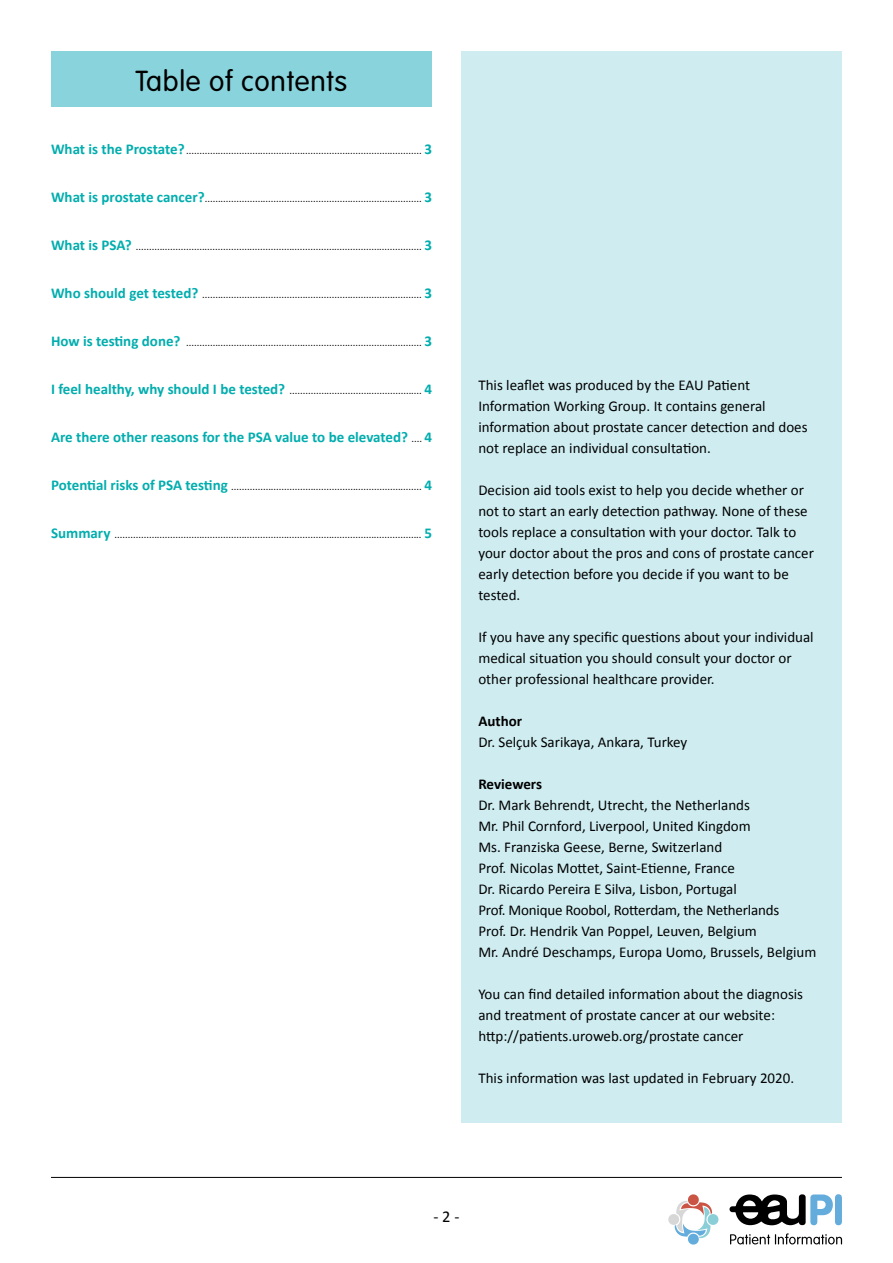
<style>
.page{position:relative;width:893px;height:1263px;background:#fff}
.page>*{position:absolute;margin:0;border:0;box-sizing:border-box;transform-origin:0 0}
.t1{font:300 28.5px "VAG Rounded";letter-spacing:.025em;color:#000}
.t2{font:16.5px "Calibri";color:#000}
.t3{font:15px/21px "Calibri";color:#000}
.t4{font:700 15px "Calibri";color:#02adae}
.t5{font:700 15px "Calibri";color:#000}
.t6{font:10.5px "Calibri";color:#000}
.s1{font-weight:700;font-size:15px;color:#02adae}
.s2{font-weight:400;font-size:10.5px;color:#000}
</style>
<div class="page">
<hr style="left:51px;top:1177px;width:791px;height:1px;background:#000">
<svg style="left:730px;top:1233px;width:112px;height:11px"></svg>
<svg style="left:729px;top:1194px;width:104px;height:32px"></svg>
<div style="left:835px;top:1194px;width:7px;height:31px;background:#63acdc;border-radius:4px"></div>
<svg style="left:668px;top:1194px;width:50px;height:50px"></svg>
<div style="left:51px;top:51px;width:381px;height:55px;background:#88d3dc"></div>
<div style="left:461px;top:51px;width:381px;height:1072px;background:#cfedf1"></div>
<h1 class="t1" style="left:135px;top:65px;width:213px">Table of contents</h1>
<p class="t6" style="left:51px;top:144px;width:383px"><span class="s1">What is the Prostate?</span>......................................................................................... <span class="s1">3</span></p>
<p class="t6" style="left:51px;top:192px;width:382px"><span class="s1">What is prostate cancer?</span>.................................................................................. <span class="s1">3</span></p>
<p class="t6" style="left:51px;top:240px;width:382px"><span class="s1">What is PSA?</span> ............................................................................................................ <span class="s1">3</span></p>
<p class="t6" style="left:51px;top:288px;width:382px"><span class="s1">Who should get tested?</span> ................................................................................... <span class="s1">3</span></p>
<p class="t6" style="left:51px;top:336px;width:382px"><span class="s1">How is testing done?</span> ......................................................................................... <span class="s1">3</span></p>
<p class="t6" style="left:51px;top:384px;width:382px"><span class="s1">I feel healthy, why should I be tested?</span> .................................................. <span class="s1">4</span></p>
<p class="t4" style="left:51px;top:428px;width:382px">Are there other reasons for the PSA value to be elevated? <span class="s2">....</span> 4</p>
<p class="t6" style="left:51px;top:480px;width:382px"><span class="s1">Potential risks of PSA testing</span> ........................................................................ <span class="s1">4</span></p>
<p class="t6" style="left:51px;top:528px;width:382px"><span class="s1">Summary</span> .................................................................................................................... <span class="s1">5</span></p>
<p class="t3" style="left:478px;top:374px;width:331px">This leaflet was produced by the EAU Patient Information Working Group. It contains general information about prostate cancer detection and does not replace an individual consultation.</p>
<p class="t3" style="left:478px;top:479px;width:337px">Decision aid tools exist to help you decide whether or not to start an early detection pathway. None of these tools replace a consultation with your doctor. Talk to your doctor about the pros and cons of prostate cancer early detection before you decide if you want to be tested.</p>
<p class="t3" style="left:478px;top:626px;width:337px">If you have any specific questions about your individual medical situation you should consult your doctor or other professional healthcare provider.</p>
<p class="t5" style="left:478px;top:712px;width:45px">Author</p>
<p class="t3" style="left:478px;top:731px;width:210px">Dr. Selçuk Sarikaya, Ankara, Turkey</p>
<p class="t5" style="left:478px;top:775px;width:65px">Reviewers</p>
<p class="t3" style="left:478px;top:794px;width:339px">Dr. Mark Behrendt, Utrecht, the Netherlands<br>Mr. Phil Cornford, Liverpool, United Kingdom<br>Ms. Franziska Geese, Berne, Switzerland<br>Prof. Nicolas Mottet, Saint-Etienne, France<br>Dr. Ricardo Pereira E Silva, Lisbon, Portugal<br>Prof. Monique Roobol, Rotterdam, the Netherlands<br>Prof. Dr. Hendrik Van Poppel, Leuven, Belgium<br>Mr. André Deschamps, Europa Uomo, Brussels, Belgium</p>
<p class="t3" style="left:478px;top:983px;width:326px">You can find detailed information about the diagnosis and treatment of prostate cancer at our website: http://patients.uroweb.org/prostate cancer</p>
<p class="t3" style="left:478px;top:1067px;width:317px">This information was last updated in February 2020.</p>
<p class="t2" style="left:433px;top:1206px;width:27px">- 2 -</p>
</div>
